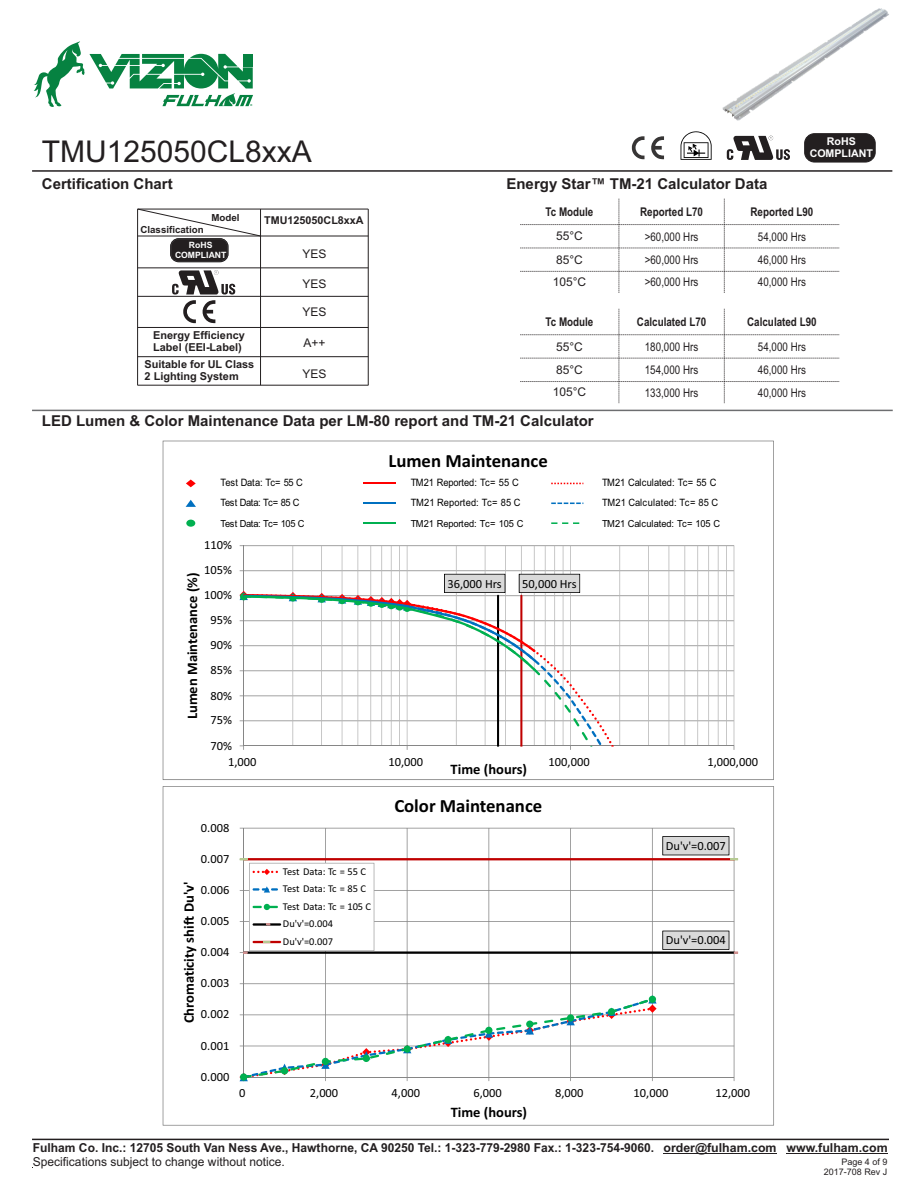
<style>
.page{position:relative;width:918px;height:1188px;background:#fff}
.page>*{position:absolute;margin:0;border:0;box-sizing:border-box;transform-origin:0 0}
.t1{font:30px "Arial";color:#231f20}
.t2{font:700 18.75px "Calibri";color:#000}
.t3{font:700 15px "Arial";color:#231f20}
.t4{font:700 14.55px "Calibri";color:#000}
.t5{font:12.45px "Calibri";color:#000}
.t6{font:700 12.3px "Arial";color:#231f20}
.t7{font:12.3px "Arial";color:#231f20}
.t8{font:12px "Arial Narrow";color:#231f20}
.t9{font:700 12px "Arial Narrow";color:#231f20}
.t10{font:12px "Arial";color:#231f20}
.t11{font:700 10.95px/12.1px "Arial";color:#231f20}
.t12{font:700 10.8px "Arial";color:#231f20}
.t13{font:700 10.65px "Arial";color:#fff}
.t14{font:10.5px/17.5px "Calibri";color:#000}
.t15{font:10.2px "Arial";letter-spacing:-.02em;color:#000;scale:.91 1}
.t16{font:10.05px "Arial";color:#000;scale:.92 1}
.t17{font:10.05px "Arial";letter-spacing:-.045em;color:#000;scale:.92 1}
.t18{font:9.75px "Arial";letter-spacing:-.02em;color:#000;scale:.95 1}
.t19{font:700 9.75px "Arial";color:#231f20}
.t20{font:9.75px "Arial";letter-spacing:-.04em;color:#000;scale:.95 1}
.t21{font:9px "Arial";color:#231f20}
.t22{font:700 8.7px/9.6px "Arial";color:#fff;text-align:center}
</style>
<div class="page">
<hr style="left:32px;top:1139px;width:857px;height:1px;background:#231f20">
<hr style="left:664px;top:1153px;width:113px;height:1px;background:#231f20">
<hr style="left:786px;top:1153px;width:102px;height:1px;background:#231f20">
<svg style="left:520px;top:198px;width:320px;height:95px"></svg>
<svg style="left:520px;top:309px;width:320px;height:94px"></svg>
<hr style="left:138px;top:356px;width:230px;height:1px;background:#231f20">
<hr style="left:138px;top:268px;width:230px;height:1px;background:#231f20">
<hr style="left:138px;top:236px;width:230px;height:1px;background:#231f20">
<hr style="left:368px;top:209px;width:1px;height:176px;background:#231f20">
<hr style="left:260px;top:209px;width:1px;height:176px;background:#231f20">
<hr style="left:137px;top:209px;width:1px;height:176px;background:#231f20">
<hr style="left:138px;top:296px;width:230px;height:1px;background:#231f20">
<hr style="left:138px;top:327px;width:230px;height:1px;background:#231f20">
<div style="left:171px;top:239px;width:57px;height:23px;background:#231f20;border:1px solid #6d6e71;border-radius:8px"></div>
<div style="left:171px;top:239px;width:57px;height:23px;border:1px solid #231f20;border-radius:8px"></div>
<svg style="left:137px;top:209px;width:123px;height:27px"></svg>
<hr style="left:138px;top:209px;width:230px;height:1px;background:#231f20">
<hr style="left:138px;top:385px;width:230px;height:1px;background:#231f20">
<svg style="left:172px;top:270px;width:63px;height:53px"></svg>
<hr style="left:32px;top:170px;width:860px;height:2px;background:#231f20">
<div style="left:805px;top:134px;width:70px;height:28px;background:#231f20;border-radius:10px"></div>
<div style="left:805px;top:134px;width:70px;height:28px;border:1px solid #231f20;border-radius:10px"></div>
<svg style="left:727px;top:136px;width:63px;height:24px"></svg>
<svg style="left:681px;top:131px;width:31px;height:29px"></svg>
<img style="left:722px;top:8px;width:167px;height:113px">
<svg style="left:632px;top:136px;width:32px;height:23px"></svg>
<svg style="left:34px;top:41px;width:219px;height:66px"></svg>
<hr style="left:32px;top:410px;width:861px;height:1px;background:#6d6e70">
<svg style="left:163px;top:441px;width:611px;height:339px"></svg>
<svg style="left:551px;top:483px;width:32px;height:1px"></svg>
<svg style="left:551px;top:503px;width:32px;height:1px"></svg>
<svg style="left:551px;top:522px;width:28px;height:2px"></svg>
<hr style="left:363px;top:483px;width:32px;height:1px;background:#f00">
<hr style="left:363px;top:503px;width:32px;height:1px;background:#0070c0">
<hr style="left:363px;top:522px;width:32px;height:2px;background:#00b050">
<svg style="left:186px;top:480px;width:10px;height:7px"></svg>
<div style="left:186px;top:520px;width:9px;height:7px;background:#00b050;border-radius:50%"></div>
<svg style="left:186px;top:500px;width:10px;height:7px"></svg>
<div style="left:208px;top:473px;width:137px;height:20px;background:#fff"></div>
<div style="left:208px;top:494px;width:137px;height:20px;background:#fff"></div>
<div style="left:208px;top:515px;width:137px;height:19px;background:#fff"></div>
<div style="left:398px;top:473px;width:138px;height:20px;background:#fff"></div>
<div style="left:398px;top:494px;width:138px;height:20px;background:#fff"></div>
<div style="left:398px;top:515px;width:138px;height:19px;background:#fff"></div>
<div style="left:589px;top:473px;width:138px;height:20px;background:#fff"></div>
<div style="left:589px;top:494px;width:138px;height:20px;background:#fff"></div>
<div style="left:589px;top:515px;width:138px;height:19px;background:#fff"></div>
<svg style="left:163px;top:786px;width:611px;height:340px"></svg>
<p class="t13" style="left:827px;top:138px;width:31px">RoHS</p>
<h1 class="t1" style="left:42px;top:140px;width:272px">TMU125050CL8xxA</h1>
<p class="t13" style="left:810px;top:150px;width:65px">COMPLIANT</p>
<p class="t3" style="left:42px;top:178px;width:132px">Certification Chart</p>
<p class="t19" style="left:211px;top:214px;width:30px">Model</p>
<p class="t19" style="left:140px;top:226px;width:65px">Classification</p>
<p class="t22" style="left:175px;top:241px;width:53px">RoHS<br>COMPLIANT</p>
<p class="t11" style="left:153px;top:330px;width:93px">Energy Efficiency<br>Label (EEI-Label)</p>
<p class="t11" style="left:145px;top:359px;width:111px">Suitable for UL Class<br>2 Lighting System</p>
<p class="t12" style="left:264px;top:217px;width:101px">TMU125050CL8xxA</p>
<p class="t10" style="left:302px;top:249px;width:25px">YES</p>
<p class="t10" style="left:302px;top:279px;width:25px">YES</p>
<p class="t10" style="left:302px;top:307px;width:25px">YES</p>
<p class="t10" style="left:303px;top:338px;width:23px">A++</p>
<p class="t10" style="left:302px;top:369px;width:25px">YES</p>
<p class="t3" style="left:506px;top:178px;width:262px">Energy Star™ TM-21 Calculator Data</p>
<p class="t9" style="left:546px;top:207px;width:49px">Tc Module</p>
<p class="t9" style="left:640px;top:207px;width:64px">Reported L70</p>
<p class="t9" style="left:750px;top:207px;width:64px">Reported L90</p>
<p class="t10" style="left:556px;top:232px;width:28px">55°C</p>
<p class="t8" style="left:645px;top:232px;width:55px">&gt;60,000 Hrs</p>
<p class="t8" style="left:758px;top:232px;width:50px">54,000 Hrs</p>
<p class="t10" style="left:556px;top:255px;width:28px">85°C</p>
<p class="t8" style="left:645px;top:255px;width:55px">&gt;60,000 Hrs</p>
<p class="t8" style="left:758px;top:255px;width:50px">46,000 Hrs</p>
<p class="t10" style="left:553px;top:278px;width:35px">105°C</p>
<p class="t8" style="left:645px;top:278px;width:55px">&gt;60,000 Hrs</p>
<p class="t8" style="left:758px;top:278px;width:50px">40,000 Hrs</p>
<p class="t9" style="left:546px;top:317px;width:49px">Tc Module</p>
<p class="t9" style="left:637px;top:317px;width:71px">Calculated L70</p>
<p class="t9" style="left:747px;top:317px;width:71px">Calculated L90</p>
<p class="t10" style="left:556px;top:342px;width:28px">55°C</p>
<p class="t8" style="left:645px;top:342px;width:55px">180,000 Hrs</p>
<p class="t8" style="left:758px;top:342px;width:50px">54,000 Hrs</p>
<p class="t10" style="left:556px;top:365px;width:28px">85°C</p>
<p class="t8" style="left:645px;top:365px;width:55px">154,000 Hrs</p>
<p class="t8" style="left:758px;top:365px;width:50px">46,000 Hrs</p>
<p class="t10" style="left:553px;top:388px;width:35px">105°C</p>
<p class="t8" style="left:645px;top:388px;width:55px">133,000 Hrs</p>
<p class="t8" style="left:758px;top:388px;width:50px">40,000 Hrs</p>
<p class="t3" style="left:42px;top:415px;width:553px">LED Lumen &amp; Color Maintenance Data per LM-80 report and TM-21 Calculator</p>
<p class="t15" style="left:220px;top:478px;width:92px">Test Data: Tc= 55 C</p>
<p class="t17" style="left:220px;top:499px;width:88px">Test Data: Tc= 85 C</p>
<p class="t20" style="left:220px;top:520px;width:90px">Test Data: Tc= 105 C</p>
<p class="t5" style="left:204px;top:540px;width:29px">110%</p>
<p class="t5" style="left:204px;top:565px;width:29px">105%</p>
<p class="t4" style="left:186px;top:719px;width:148px;rotate:-90deg">Lumen Maintenance (%)</p>
<p class="t5" style="left:204px;top:590px;width:29px">100%</p>
<p class="t5" style="left:211px;top:615px;width:23px">95%</p>
<p class="t5" style="left:211px;top:640px;width:23px">90%</p>
<p class="t5" style="left:211px;top:665px;width:23px">85%</p>
<p class="t5" style="left:211px;top:690px;width:23px">80%</p>
<p class="t5" style="left:211px;top:715px;width:23px">75%</p>
<p class="t5" style="left:211px;top:740px;width:23px">70%</p>
<h2 class="t2" style="left:388px;top:453px;width:161px">Lumen Maintenance</h2>
<p class="t15" style="left:411px;top:478px;width:120px">TM21 Reported: Tc= 55 C</p>
<p class="t16" style="left:411px;top:499px;width:121px">TM21 Reported: Tc= 85 C</p>
<p class="t18" style="left:411px;top:520px;width:120px">TM21 Reported: Tc= 105 C</p>
<p class="t5" style="left:448px;top:578px;width:56px">36,000 Hrs</p>
<p class="t5" style="left:522px;top:578px;width:56px">50,000 Hrs</p>
<p class="t15" style="left:602px;top:478px;width:127px">TM21 Calculated: Tc= 55 C</p>
<p class="t16" style="left:602px;top:499px;width:128px">TM21 Calculated: Tc= 85 C</p>
<p class="t18" style="left:602px;top:520px;width:126px">TM21 Calculated: Tc= 105 C</p>
<p class="t5" style="left:228px;top:756px;width:30px">1,000</p>
<p class="t5" style="left:388px;top:756px;width:36px">10,000</p>
<p class="t5" style="left:549px;top:756px;width:43px">100,000</p>
<p class="t5" style="left:708px;top:756px;width:52px">1,000,000</p>
<p class="t4" style="left:451px;top:763px;width:78px">Time (hours)</p>
<p class="t5" style="left:201px;top:822px;width:30px">0.008</p>
<p class="t5" style="left:201px;top:853px;width:30px">0.007</p>
<p class="t4" style="left:183px;top:1023px;width:143px;rotate:-90deg">Chromaticity shift Du'v'</p>
<p class="t5" style="left:201px;top:885px;width:30px">0.006</p>
<p class="t5" style="left:201px;top:916px;width:30px">0.005</p>
<p class="t5" style="left:201px;top:947px;width:30px">0.004</p>
<p class="t5" style="left:201px;top:978px;width:30px">0.003</p>
<p class="t5" style="left:201px;top:1009px;width:30px">0.002</p>
<p class="t5" style="left:201px;top:1040px;width:30px">0.001</p>
<p class="t5" style="left:201px;top:1071px;width:30px">0.000</p>
<p class="t14" style="left:283px;top:863px;width:90px">Test Data: Tc = 55 C<br>Test Data: Tc = 85 C<br>Test Data: Tc = 105 C<br>Du'v'=0.004<br>Du'v'=0.007</p>
<h2 class="t2" style="left:394px;top:798px;width:149px">Color Maintenance</h2>
<p class="t5" style="left:666px;top:841px;width:62px">Du'v'=0.007</p>
<p class="t5" style="left:666px;top:935px;width:62px">Du'v'=0.004</p>
<p class="t5" style="left:239px;top:1088px;width:8px">0</p>
<p class="t5" style="left:310px;top:1088px;width:30px">2,000</p>
<p class="t5" style="left:392px;top:1088px;width:30px">4,000</p>
<p class="t5" style="left:473px;top:1088px;width:30px">6,000</p>
<p class="t5" style="left:555px;top:1088px;width:30px">8,000</p>
<p class="t5" style="left:634px;top:1088px;width:36px">10,000</p>
<p class="t5" style="left:715px;top:1088px;width:36px">12,000</p>
<p class="t4" style="left:451px;top:1106px;width:78px">Time (hours)</p>
<p class="t6" style="left:33px;top:1143px;width:623px">Fulham Co. Inc.: 12705 South Van Ness Ave., Hawthorne, CA 90250 Tel.: 1-323-779-2980 Fax.: 1-323-754-9060.</p>
<p class="t7" style="left:33px;top:1157px;width:253px">Specifications subject to change without notice.</p>
<p class="t6" style="left:664px;top:1143px;width:226px">order@fulham.com www.fulham.com</p>
<p class="t21" style="left:841px;top:1158px;width:48px">Page 4 of 9</p>
<p class="t21" style="left:824px;top:1169px;width:65px">2017-708 Rev J</p>
</div>
